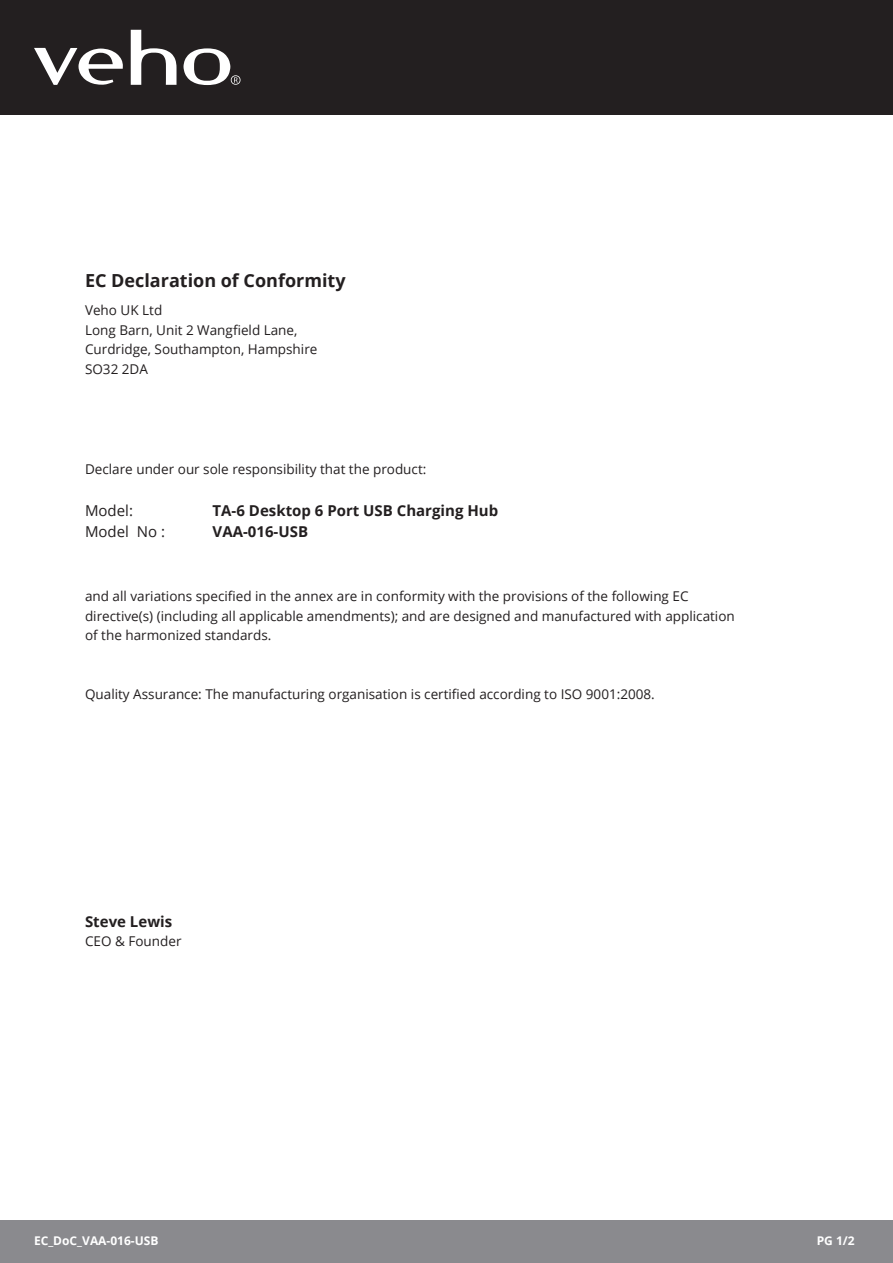
<style>
.page{position:relative;width:893px;height:1263px;background:#fff}
.page>*{position:absolute;margin:0;border:0;box-sizing:border-box;transform-origin:0 0}
.t1{font:700 18px "Open Sans";color:#231f20}
.t2{font:700 15px "Open Sans";color:#231f20}
.t3{font:15px "Open Sans";color:#231f20}
.t4{font:13.5px/19.5px "Open Sans";color:#231f20}
.t5{font:700 12px "Open Sans";color:#fff}
</style>
<div class="page">
<div style="left:0;top:0;width:893px;height:115px;background:#231f20"></div>
<div style="left:0;top:1220px;width:893px;height:43px;background:#8a8a8e"></div>
<svg style="left:34px;top:48px;width:89px;height:37px"></svg>
<svg style="left:131px;top:30px;width:46px;height:55px"></svg>
<svg style="left:183px;top:48px;width:58px;height:37px"></svg>
<p class="t1" style="left:85px;top:268px;width:262px">EC Declaration of Conformity</p>
<p class="t4" style="left:85px;top:300px;width:79px">Veho UK Ltd</p>
<p class="t4" style="left:85px;top:319px;width:214px">Long Barn, Unit 2 Wangfield Lane,</p>
<p class="t4" style="left:85px;top:339px;width:234px">Curdridge, Southampton, Hampshire<br>SO32 2DA</p>
<p class="t4" style="left:85px;top:459px;width:343px">Declare under our sole responsibility that the product:</p>
<p class="t3" style="left:85px;top:500px;width:49px">Model:</p>
<p class="t2" style="left:213px;top:500px;width:287px">TA-6 Desktop 6 Port USB Charging Hub</p>
<p class="t3" style="left:85px;top:521px;width:82px">Model No :</p>
<p class="t2" style="left:213px;top:521px;width:97px">VAA-016-USB</p>
<p class="t4" style="left:85px;top:586px;width:651px">and all variations specified in the annex are in conformity with the provisions of the following EC directive(s) (including all applicable amendments); and are designed and manufactured with application of the harmonized standards.</p>
<p class="t4" style="left:85px;top:684px;width:571px">Quality Assurance: The manufacturing organisation is certified according to ISO 9001:2008.</p>
<p class="t2" style="left:85px;top:911px;width:89px">Steve Lewis</p>
<p class="t4" style="left:85px;top:931px;width:98px">CEO &amp; Founder</p>
<p class="t5" style="left:34px;top:1232px;width:126px">EC_DoC_VAA-016-USB</p>
<p class="t5" style="left:817px;top:1232px;width:40px">PG 1/2</p>
</div>
